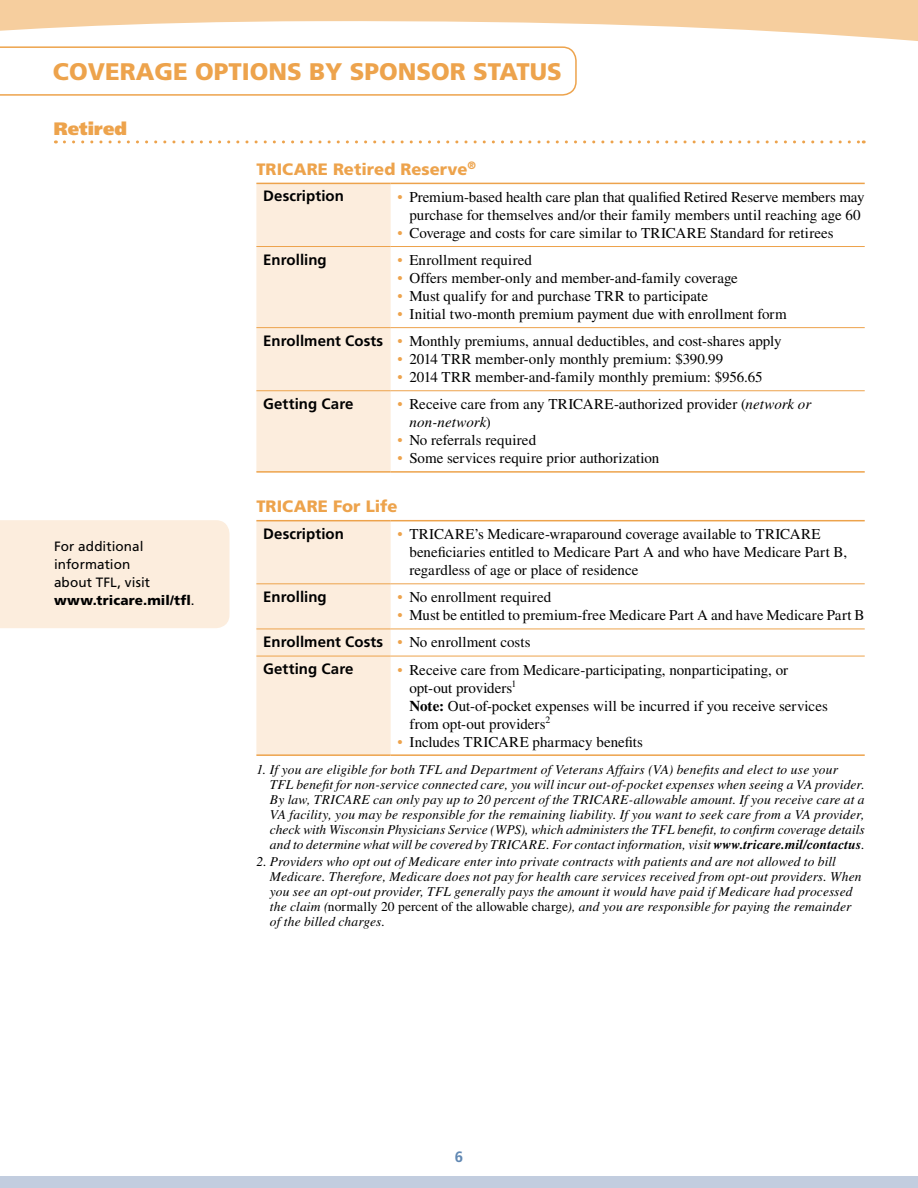
<style>
.page{position:relative;width:918px;height:1188px;background:#fff}
.page>*{position:absolute;margin:0;border:0;box-sizing:border-box;transform-origin:0 0}
.t1{font:900 24px "Frutiger LT";color:#eda34c}
.t2{font:900 18px "Frutiger LT";letter-spacing:.005em;color:#eda34c}
.t3{font:900 16.5px "Frutiger LT";color:#eda34c}
.Chart_Bulleted_Text{font:15px/18px "Times";color:#000}
.Chart_Heading__Sub{font:700 15px "Frutiger LT";letter-spacing:.005em;color:#000}
.t4{font:700 15px "Frutiger LT";color:#6188b3}
.Footnote{font:italic 13.5px/15px "Times";letter-spacing:.01em;color:#000}
.Chart_Text{font:13.5px/18px "Frutiger LT";letter-spacing:.005em;color:#000}
.s1{font-weight:900}
.s2{color:#eda34c}
.s3{font-style:italic}
.s4{font-weight:700}
.s5{font-style:normal}
</style>
<div class="page">
<div style="left:0;top:1177px;width:918px;height:11px;background:#c2cddf"></div>
<svg style="left:0;top:0;width:918px;height:41px;fill:#f6ce9e"></svg>
<div style="left:0;top:520px;width:230px;height:108px;background:#fceddd"></div>
<svg style="left:64px;top:140px;width:800px;height:3px"></svg>
<svg style="left:256px;top:184px;width:135px;height:287px;background:#fceddd"></svg>
<hr style="left:256px;top:246px;width:135px;height:1px;background:#eda34c">
<hr style="left:391px;top:246px;width:474px;height:1px;background:#eda34c">
<hr style="left:256px;top:327px;width:135px;height:1px;background:#eda34c">
<hr style="left:391px;top:327px;width:474px;height:1px;background:#eda34c">
<hr style="left:256px;top:390px;width:135px;height:1px;background:#eda34c">
<hr style="left:391px;top:390px;width:474px;height:1px;background:#eda34c">
<hr style="left:256px;top:183px;width:135px;height:1px;background:#eda34c">
<hr style="left:391px;top:183px;width:474px;height:1px;background:#eda34c">
<hr style="left:256px;top:471px;width:135px;height:2px;background:#eda34c">
<hr style="left:391px;top:471px;width:474px;height:2px;background:#eda34c">
<div style="left:256px;top:521px;width:135px;height:233px;background:#fceddd"></div>
<hr style="left:256px;top:583px;width:135px;height:1px;background:#eda34c">
<hr style="left:391px;top:583px;width:474px;height:1px;background:#eda34c">
<hr style="left:256px;top:629px;width:135px;height:1px;background:#eda34c">
<hr style="left:391px;top:629px;width:474px;height:1px;background:#eda34c">
<hr style="left:256px;top:656px;width:135px;height:1px;background:#eda34c">
<hr style="left:391px;top:656px;width:474px;height:1px;background:#eda34c">
<hr style="left:256px;top:520px;width:135px;height:1px;background:#eda34c">
<hr style="left:391px;top:520px;width:474px;height:1px;background:#eda34c">
<hr style="left:256px;top:754px;width:135px;height:2px;background:#eda34c">
<hr style="left:391px;top:754px;width:474px;height:2px;background:#eda34c">
<svg style="left:0;top:46px;width:577px;height:50px"></svg>
<h1 class="t1" style="left:53px;top:58px;width:510px">COVERAGE OPTIONS BY SPONSOR STATUS</h1>
<h3 class="t2" style="left:54px;top:118px;width:75px">Retired</h3>
<p class="Chart_Text" style="left:54px;top:538px;width:142px">For additional information<br>about TFL, visit <span class="s1">www.tricare.mil/tfl</span>.</p>
<h4 class="t3" style="left:256px;top:159px;width:221px">TRICARE Retired Reserve<sup>®</sup></h4>
<p class="Chart_Heading__Sub" style="left:263px;top:187px;width:82px">Description</p>
<p class="Chart_Bulleted_Text" style="left:397px;top:188px;width:469px;text-align:center"><span class="s2">•</span> Premium-based health care plan that qualified Retired Reserve members may purchase for themselves and/or their family members until reaching age 60</p>
<p class="Chart_Bulleted_Text" style="left:397px;top:224px;width:438px"><span class="s2">•</span> Coverage and costs for care similar to TRICARE Standard for retirees</p>
<p class="Chart_Heading__Sub" style="left:263px;top:250px;width:65px">Enrolling</p>
<p class="Chart_Bulleted_Text" style="left:397px;top:251px;width:136px"><span class="s2">•</span> Enrollment required</p>
<p class="Chart_Bulleted_Text" style="left:397px;top:269px;width:342px"><span class="s2">•</span> Offers member-only and member-and-family coverage</p>
<p class="Chart_Bulleted_Text" style="left:397px;top:287px;width:312px"><span class="s2">•</span> Must qualify for and purchase TRR to participate</p>
<p class="Chart_Bulleted_Text" style="left:397px;top:305px;width:391px"><span class="s2">•</span> Initial two-month premium payment due with enrollment form</p>
<p class="Chart_Heading__Sub" style="left:263px;top:332px;width:122px">Enrollment Costs</p>
<p class="Chart_Bulleted_Text" style="left:397px;top:332px;width:386px"><span class="s2">•</span> Monthly premiums, annual deductibles, and cost-shares apply</p>
<p class="Chart_Bulleted_Text" style="left:397px;top:350px;width:327px"><span class="s2">•</span> 2014 TRR member-only monthly premium: $390.99</p>
<p class="Chart_Bulleted_Text" style="left:397px;top:368px;width:367px"><span class="s2">•</span> 2014 TRR member-and-family monthly premium: $956.65</p>
<p class="Chart_Heading__Sub" style="left:263px;top:395px;width:92px">Getting Care</p>
<p class="Chart_Bulleted_Text" style="left:409px;top:395px;width:403px;text-indent:-12px"><span class="s2">•</span> Receive care from any TRICARE-authorized provider (<span class="s3">network or non-network</span>)</p>
<p class="Chart_Bulleted_Text" style="left:397px;top:431px;width:140px"><span class="s2">•</span> No referrals required</p>
<p class="Chart_Bulleted_Text" style="left:397px;top:449px;width:264px"><span class="s2">•</span> Some services require prior authorization</p>
<h4 class="t3" style="left:256px;top:497px;width:143px">TRICARE For Life</h4>
<p class="Chart_Heading__Sub" style="left:263px;top:525px;width:82px">Description</p>
<p class="Chart_Bulleted_Text" style="left:409px;top:525px;width:439px;text-indent:-12px"><span class="s2">•</span> TRICARE’s Medicare-wraparound coverage available to TRICARE beneficiaries entitled to Medicare Part A and who have Medicare Part B, regardless of age or place of residence</p>
<p class="Chart_Heading__Sub" style="left:263px;top:588px;width:65px">Enrolling</p>
<p class="Chart_Bulleted_Text" style="left:397px;top:588px;width:155px"><span class="s2">•</span> No enrollment required</p>
<p class="Chart_Bulleted_Text" style="left:397px;top:606px;width:469px"><span class="s2">•</span> Must be entitled to premium-free Medicare Part A and have Medicare Part B</p>
<p class="Chart_Heading__Sub" style="left:263px;top:633px;width:122px">Enrollment Costs</p>
<p class="Chart_Bulleted_Text" style="left:397px;top:633px;width:135px"><span class="s2">•</span> No enrollment costs</p>
<p class="Chart_Heading__Sub" style="left:263px;top:660px;width:92px">Getting Care</p>
<p class="Chart_Bulleted_Text" style="left:409px;top:660px;width:420px;text-indent:-12px"><span class="s2">•</span> Receive care from Medicare-participating, nonparticipating, or opt-out providers<sup>1<br></sup><span class="s4">Note:</span> Out-of-pocket expenses will be incurred if you receive services from opt-out providers<sup>2</sup></p>
<p class="Chart_Bulleted_Text" style="left:397px;top:732px;width:247px"><span class="s2">•</span> Includes TRICARE pharmacy benefits</p>
<p class="Footnote" style="left:270px;top:762px;width:596px;text-indent:-14px">1. If you are eligible for both TFL and Department of Veterans Affairs (VA) benefits and elect to use your TFL benefit for non-service connected care, you will incur out-of-pocket expenses when seeing a VA provider.<br>By law, TRICARE can only pay up to 20 percent of the TRICARE-allowable amount. If you receive care at a VA facility, you may be responsible for the remaining liability. If you want to seek care from a VA provider, check with Wisconsin Physicians Service (WPS), which administers the TFL benefit, to confirm coverage details and to determine what will be covered by TRICARE. For contact information, visit <span class="s4">www.tricare.mil/contactus</span>.</p>
<p class="Footnote" style="left:270px;top:854px;width:593px;text-indent:-14px">2. Providers who opt out of Medicare enter into private contracts with patients and are not allowed to bill Medicare. Therefore, Medicare does not pay for health care services received from opt-out providers. When you see an opt-out provider, TFL generally pays the amount it would have paid if Medicare had processed the claim (<span class="s5">normally 20 percent of the allowable charge</span>), and you are responsible for paying the remainder of the billed charges.</p>
<p class="t4" style="left:455px;top:1147px;width:10px">6</p>
</div>
